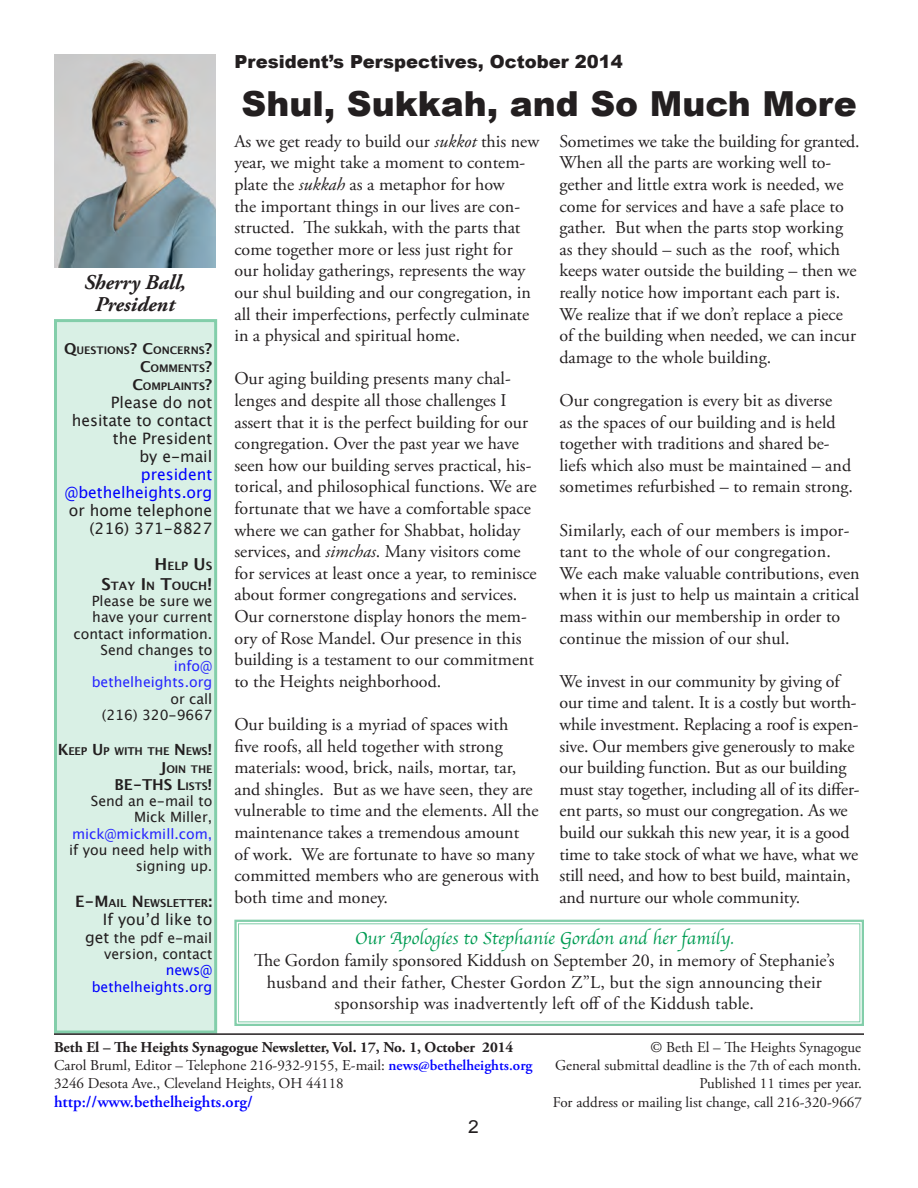
<style>
.page{position:relative;width:918px;height:1188px;background:#fff}
.page>*{position:absolute;margin:0;border:0;box-sizing:border-box;transform-origin:0 0}
.t1{font:900 34.5px "Arial";color:#231f20}
.t2{font:italic 700 21px "Adobe Garamond Pro";color:#231f20}
.t3{font:18px/21.6px "Adobe Garamond Pro";color:#231f20}
.t4{font:18px "Apple Chancery";color:#009c53}
.t5{font:900 18px "Arial";color:#231f20}
.t6{font:18px "Arial";color:#231f20;scale:1.07 1}
.t7{font:600 16.5px "Adobe Garamond Pro";color:#00f}
.t8{font:15.75px/18px "Lucida Grande";color:#231f20;text-align:right}
.t9{font:15.75px "Lucida Grande";color:#00f}
.t10{font:700 15.15px "Lucida Grande";color:#231f20}
.t11{font:15px "Adobe Garamond Pro";color:#231f20}
.t12{font:700 15px "Adobe Garamond Pro";color:#231f20}
.t13{font:14.1px/16.2px "Lucida Grande";color:#231f20;text-align:right}
.t14{font:14.1px "Lucida Grande";color:#2725ff}
.t15{font:14.1px "Lucida Grande";color:#00f}
.t16{font:700 11.55px "Lucida Grande";color:#231f20}
.t17{font:700 10.95px "Lucida Grande";color:#231f20}
.t18{font:700 10.8px "Lucida Grande";letter-spacing:-.015em;color:#231f20}
.t19{font:700 10.65px "Lucida Grande";color:#231f20}
.t20{font:700 10.5px/18px "Lucida Grande";letter-spacing:-.015em;color:#231f20;text-align:right}
.s1{font-size:15px}
.s2{font-size:16.5px}
.s3{font-size:15.45px}
.s4{font-size:15.15px}
.s5{font-size:10.65px}
.s6{font-size:15.75px}
.s7{color:#00f}
.s8{font-style:italic}
.s9{font-weight:600;color:#00f}
</style>
<div class="page">
<div style="left:54px;top:319px;width:163px;height:715px;background:#d9f0e5"></div>
<hr style="left:54px;top:1033px;width:810px;height:2px;background:#231f20">
<img style="left:54px;top:54px;width:162px;height:214px">
<svg style="left:234px;top:919px;width:630px;height:107px"></svg>
<p class="t2" style="left:84px;top:270px;width:103px">Sherry Ball,</p>
<p class="t2" style="left:95px;top:292px;width:81px">President</p>
<p class="t20" style="left:64px;top:341px;width:150px"><span class="s1">Q</span>UESTIONS<span class="s1">? C</span>ONCERNS<span class="s1">?</span></p>
<p class="t20" style="left:132px;top:359px;width:81px"><span class="s1">C</span>OMMENTS<span class="s1">?<br>C</span>OMPLAINTS<span class="s1">?</span></p>
<p class="t8" style="left:72px;top:394px;width:142px">Please do not hesitate to contact the President</p>
<p class="t8" style="left:139px;top:448px;width:74px">by e-mail</p>
<p class="t9" style="left:141px;top:466px;width:73px">president</p>
<p class="t9" style="left:65px;top:484px;width:149px">@bethelheights.org</p>
<p class="t8" style="left:69px;top:502px;width:145px">or home telephone</p>
<p class="t8" style="left:90px;top:520px;width:124px">(216) 371-8827</p>
<p class="t16" style="left:155px;top:557px;width:59px"><span class="s2">H</span>ELP <span class="s2">U</span>S</p>
<p class="t16" style="left:101px;top:576px;width:112px"><span class="s2">S</span>TAY <span class="s2">I</span> N <span class="s2">T</span>OUCH <span class="s2">!</span></p>
<p class="t13" style="left:74px;top:593px;width:140px">Please be sure we have your current contact information.</p>
<p class="t13" style="left:101px;top:642px;width:113px">Send changes to</p>
<p class="t14" style="left:174px;top:658px;width:40px">info@</p>
<p class="t14" style="left:92px;top:674px;width:122px">bethelheights.org</p>
<p class="t13" style="left:170px;top:691px;width:43px">or call</p>
<p class="t13" style="left:102px;top:707px;width:112px">(216) 320-9667</p>
<p class="t18" style="left:58px;top:743px;width:156px"><span class="s3">K</span>EEP <span class="s3">U</span> P WITH TH E <span class="s3">N</span> EWS<span class="s3">!</span></p>
<p class="t19" style="left:160px;top:760px;width:54px"><span class="s4">J</span>OIN THE</p>
<p class="t10" style="left:115px;top:772px;width:99px">BE-THS L<span class="s5">ISTS</span>!</p>
<p class="t13" style="left:91px;top:793px;width:123px">Send an e-mail to<br>Mick Miller,</p>
<p class="t14" style="left:72px;top:826px;width:142px">mick@mickmill.com,</p>
<p class="t13" style="left:69px;top:842px;width:145px">if you need help with signing up.</p>
<p class="t17" style="left:75px;top:894px;width:139px"><span class="s6">E-M</span>AIL <span class="s6">N</span> EWSLETTER<span class="s6">:</span></p>
<p class="t8" style="left:103px;top:911px;width:111px">If you’d like to</p>
<p class="t13" style="left:85px;top:930px;width:129px"><span class="s6">get</span> the pdf e-mail version, contact <span class="s7">news@</span></p>
<p class="t15" style="left:92px;top:979px;width:122px">bethelheights.org</p>
<p class="t5" style="left:234px;top:49px;width:390px">President’s Perspectives, October 2014</p>
<p class="t1" style="left:242px;top:79px;width:617px">Shul, Sukkah, and So Much More</p>
<p class="t3" style="left:234px;top:131px;width:307px">As we get ready to build our <span class="s8">sukkot</span> this new year, we might take a moment to contem&shy;plate the <span class="s8">sukkah</span> as a metaphor for how<br>the important things in our lives are con&shy;structed. The sukkah, with the parts that come together more or less just right for our holiday gatherings, represents the way our shul building and our congregation, in all their imperfections, perfectly culminate in a physical and spiritual home.</p>
<p class="t3" style="left:234px;top:369px;width:304px">Our aging building presents many chal&shy;lenges and despite all those challenges I assert that it is the perfect building for our congregation. Over the past year we have seen how our building serves practical, his&shy;torical, and philosophical functions. We are fortunate that we have a comfortable space where we can gather for Shabbat, holiday services, and <span class="s8">simchas</span>. Many visitors come for services at least once a year, to reminisce about former congregations and services.<br>Our cornerstone display honors the mem&shy;ory of Rose Mandel. Our presence in this building is a testament to our commitment to the Heights neighborhood.</p>
<p class="t3" style="left:234px;top:714px;width:306px">Our building is a myriad of spaces with<br>five roofs, all held together with strong materials: wood, brick, nails, mortar, tar, and shingles. But as we have seen, they are vulnerable to time and the elements. All the maintenance takes a tremendous amount<br>of work. We are fortunate to have so many committed members who are generous with both time and money.</p>
<p class="t3" style="left:560px;top:131px;width:302px">Sometimes we take the building for granted.<br>When all the parts are working well to&shy;gether and little extra work is needed, we come for services and have a safe place to gather. But when the parts stop working as they should – such as the roof, which keeps water outside the building – then we really notice how important each part is.<br>We realize that if we don’t replace a piece of the building when needed, we can incur damage to the whole building.</p>
<p class="t3" style="left:560px;top:390px;width:295px">Our congregation is every bit as diverse<br>as the spaces of our building and is held together with traditions and shared be&shy;liefs which also must be maintained – and sometimes refurbished – to remain strong.</p>
<p class="t3" style="left:560px;top:520px;width:292px">Similarly, each of our members is impor&shy;tant to the whole of our congregation.</p>
<p class="t3" style="left:560px;top:563px;width:302px">We each make valuable contributions, even when it is just to help us maintain a critical mass within our membership in order to continue the mission of our shul.</p>
<p class="t3" style="left:560px;top:671px;width:302px">We invest in our community by giving of our time and talent. It is a costly but worth&shy;while investment. Replacing a roof is expen&shy;sive. Our members give generously to make our building function. But as our building must stay together, including all of its differ&shy;ent parts, so must our congregation. As we build our sukkah this new year, it is a good time to take stock of what we have, what we still need, and how to best build, maintain, and nurture our whole community.</p>
<p class="t4" style="left:355px;top:924px;width:381px">Our Apologies to Stephanie Gordon and her family.</p>
<p class="t3" style="left:254px;top:950px;width:582px;text-align:center">The Gordon family sponsored Kiddush on September 20, in memory of Stephanie’s husband and their father, Chester Gordon Z”L, but the sign announcing their sponsorship was inadvertently left off of the Kiddush table.</p>
<p class="t12" style="left:54px;top:1038px;width:461px">Beth El – The Heights Synagogue Newsletter, Vol. 17, No. 1, October 2014</p>
<p class="t11" style="left:651px;top:1038px;width:212px">© Beth El – The Heights Synagogue</p>
<p class="t11" style="left:54px;top:1056px;width:480px">Carol Bruml, Editor – Telephone 216-932-9155, E-mail: <span class="s9">news@bethelheights.org</span></p>
<p class="t11" style="left:555px;top:1056px;width:308px">General submittal deadline is the 7th of each month.</p>
<p class="t11" style="left:54px;top:1074px;width:291px">3246 Desota Ave., Cleveland Heights, OH 44118</p>
<p class="t11" style="left:699px;top:1074px;width:164px">Published 11 times per year.</p>
<p class="t7" style="left:54px;top:1093px;width:200px">http://www.bethelheights.org/</p>
<p class="t11" style="left:553px;top:1094px;width:311px">For address or mailing list change, call 216-320-9667</p>
<p class="t6" style="left:468px;top:1115px;width:12px">2</p>
</div>
